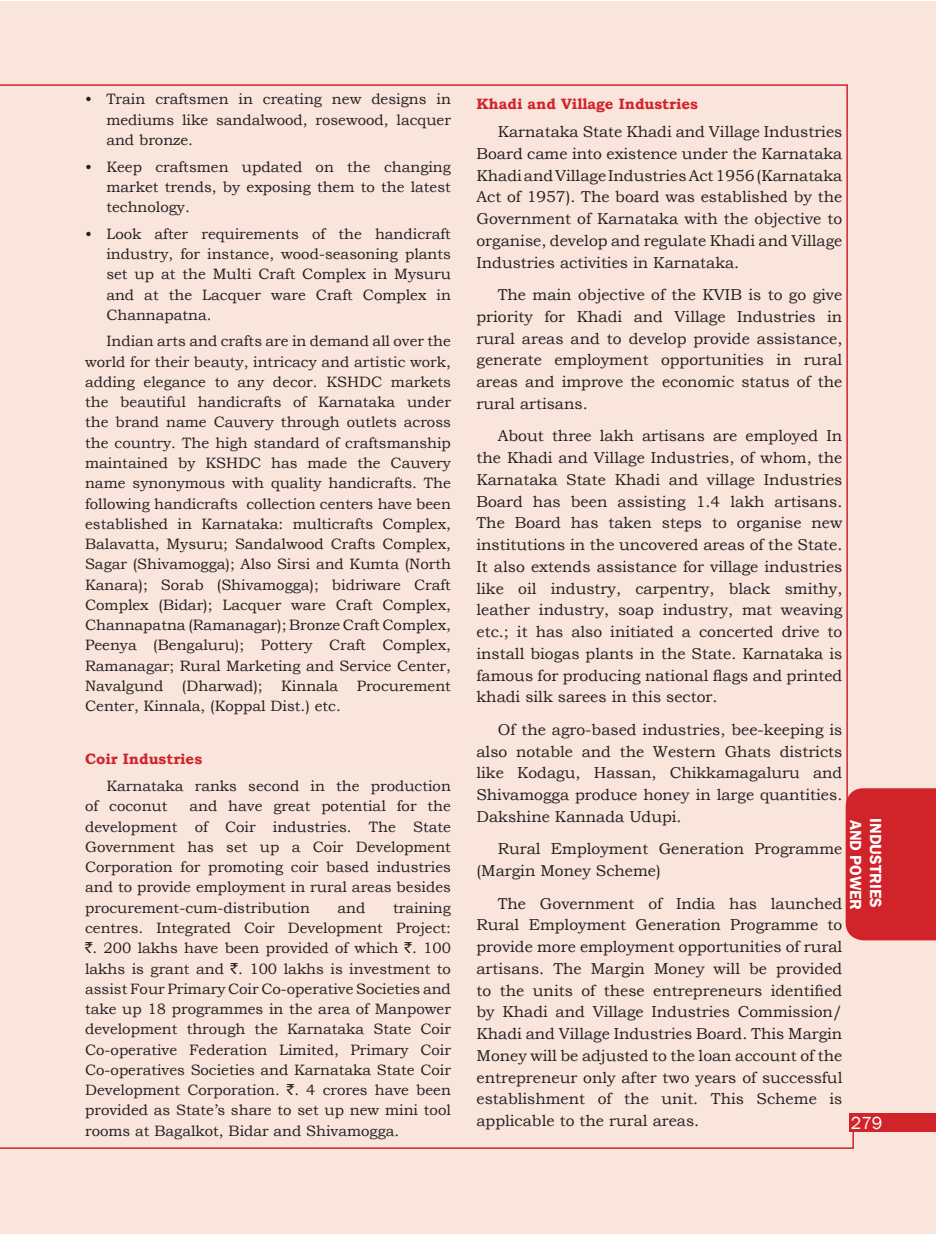
<style>
.page{position:relative;width:936px;height:1234px;background:#fff}
.page>*{position:absolute;margin:0;border:0;box-sizing:border-box;transform-origin:0 0}
.t1{font:18px "Franklin Gothic";color:#fff}
.t2{font:600 16.5px/20.2px "Franklin Gothic";color:#fff}
.t3{font:15.75px/21.8px "Bookman Old Style";color:#231f20;text-align:justify}
.t4{font:15px/20.2px "Bookman Old Style";color:#231f20;text-align:justify}
.t5{font:700 15px "Bookman Old Style";color:#d1232a}
.s1{font-weight:700;color:#d1232a}
.s2{font-family:"Rupee Foradian"}
</style>
<div class="page">
<div style="left:0;top:1px;width:935px;height:1231px;background:#f9e5dc"></div>
<hr style="left:0;top:84px;width:847px;height:2px;background:#d1232a">
<hr style="left:0;top:1147px;width:853px;height:1px;background:#d1232a">
<svg style="left:852px;top:1131px;width:1px;height:16px"></svg>
<div style="left:849px;top:1112px;width:86px;height:19px;background:#d1232a"></div>
<hr style="left:846px;top:85px;width:1px;height:722px;background:#d1232a">
<div style="left:845px;top:788px;width:90px;height:152px;background:#d1232a"></div>
<p class="t4" style="left:106px;top:89px;width:346px;text-indent:-21px">• Train craftsmen in creating new designs in mediums like sandalwood, rosewood, lacquer and bronze.</p>
<p class="t4" style="left:106px;top:156px;width:346px;text-indent:-21px">• Keep craftsmen updated on the changing market trends, by exposing them to the latest technology.</p>
<p class="t4" style="left:106px;top:223px;width:346px;text-indent:-21px">• Look after requirements of the handicraft industry, for instance, wood-seasoning plants set up at the Multi Craft Complex in Mysuru and at the Lacquer ware Craft Complex in Channapatna.</p>
<p class="t4" style="left:85px;top:331px;width:367px;text-indent:21px">Indian arts and crafts are in demand all over the world for their beauty, intricacy and artistic work, adding elegance to any decor. KSHDC markets the beautiful handicrafts of Karnataka under the brand name Cauvery through outlets across the country. The high standard of craftsmanship maintained by KSHDC has made the Cauvery name synonymous with quality handicrafts. The following handicrafts collection centers have been established in Karnataka: multicrafts Complex, Balavatta, Mysuru; Sandalwood Crafts Complex, Sagar (Shivamogga); Also Sirsi and Kumta (North Kanara); Sorab (Shivamogga); bidriware Craft Complex (Bidar); Lacquer ware Craft Complex, Channapatna (Ramanagar); Bronze Craft Complex, Peenya (Bengaluru); Pottery Craft Complex, Ramanagar; Rural Marketing and Service Center, Navalgund (Dharwad); Kinnala Procurement Center, Kinnala, (Koppal Dist.) etc.</p>
<p class="t4" style="left:106px;top:746px;width:346px;line-height:26.7px;text-indent:-21px"><span class="s1">Coir Industries<br></span>Karnataka ranks second in the production</p>
<p class="t4" style="left:85px;top:796px;width:84px">of coconut</p>
<p class="t4" style="left:85px;top:796px;width:367px;text-indent:104px">and have great potential for the development of Coir industries. The State Government has set up a Coir Development Corporation for promoting coir based industries and to provide employment in rural areas besides procurement-cum-distribution</p>
<p class="t4" style="left:337px;top:897px;width:29px">and</p>
<p class="t4" style="left:85px;top:897px;width:367px;text-indent:308px">training centres. Integrated Coir Development Project: <span class="s2">`</span>. 200 lakhs have been provided of which <span class="s2">`</span>. 100 lakhs is grant and <span class="s2">`</span>. 100 lakhs is investment to assist Four Primary Coir Co-operative Societies and take up 18 programmes in the area of Manpower development through the Karnataka State Coir Co-operative Federation Limited, Primary Coir Co-operatives Societies and Karnataka State Coir Development Corporation. <span class="s2">`</span>. 4 crores have been provided as State’s share to set up new mini tool rooms at Bagalkot, Bidar and Shivamogga.</p>
<p class="t5" style="left:476px;top:93px;width:223px">Khadi and Village Industries</p>
<p class="t3" style="left:476px;top:121px;width:367px;text-indent:21px">Karnataka State Khadi and Village Industries Board came into existence under the Karnataka Khadi and Village Industries Act 1956 (Karnataka Act of 1957). The board was established by the Government of Karnataka with the objective to organise, develop and regulate Khadi and Village Industries activities in Karnataka.</p>
<p class="t3" style="left:476px;top:284px;width:367px;text-indent:21px">The main objective of the KVIB is to go give priority for Khadi and Village Industries in rural areas and to develop provide assistance, generate employment opportunities in rural areas and improve the economic status of the rural artisans.</p>
<p class="t3" style="left:476px;top:425px;width:367px;text-indent:21px">About three lakh artisans are employed In the Khadi and Village Industries, of whom, the Karnataka State Khadi and village Industries Board has been assisting 1.4 lakh artisans.<br>The Board has taken steps to organise new institutions in the uncovered areas of the State.<br>It also extends assistance for village industries like oil industry, carpentry, black smithy, leather industry, soap industry, mat weaving etc.; it has also initiated a concerted drive to install biogas plants in the State. Karnataka is famous for producing national flags and printed khadi silk sarees in this sector.</p>
<p class="t3" style="left:476px;top:718px;width:367px;text-indent:21px">Of the agro-based industries, bee-keeping is also notable and the Western Ghats districts like Kodagu, Hassan, Chikkamagaluru and Shivamogga produce honey in large quantities.<br>Dakshine Kannada Udupi.</p>
<p class="t3" style="left:476px;top:838px;width:367px;text-indent:21px">Rural Employment Generation Programme (Margin Money Scheme)</p>
<p class="t3" style="left:476px;top:892px;width:367px;text-indent:21px">The Government of India has launched Rural Employment Generation Programme to provide more employment opportunities of rural artisans. The Margin Money will be provided to the units of these entrepreneurs identified by Khadi and Village Industries Commission/ Khadi and Village Industries Board. This Margin Money will be adjusted to the loan account of the entrepreneur only after two years of successful establishment of the unit. This Scheme is applicable to the rural areas.</p>
<p class="t2" style="left:885px;top:818px;width:93px;rotate:90deg">Industries and power</p>
<p class="t1" style="left:850px;top:1111px;width:33px">279</p>
</div>
